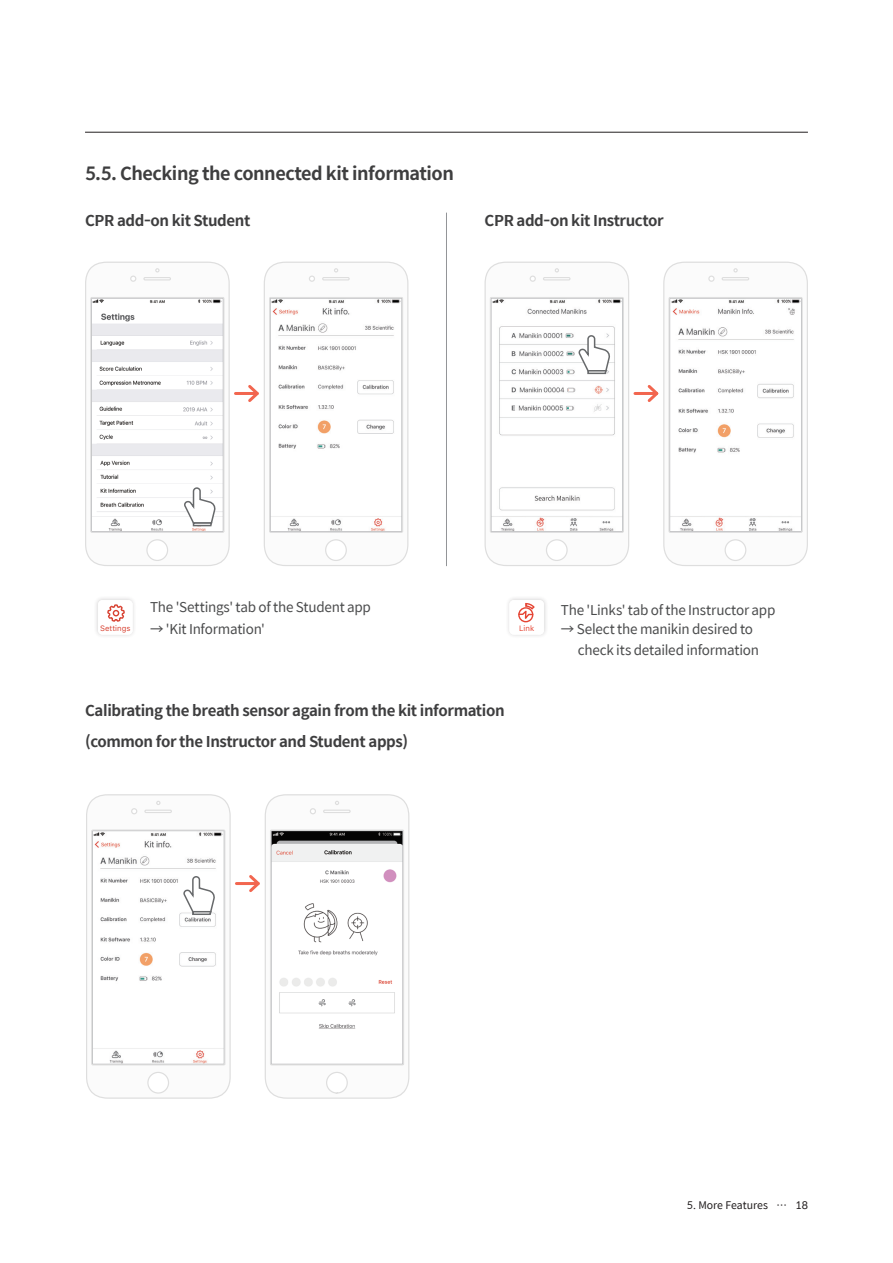
<style>
.page{position:relative;width:893px;height:1263px;background:#fff}
.page>*{position:absolute;margin:0;border:0;box-sizing:border-box;transform-origin:0 0}
.소제목{font:700 18px "Spoqa Han Sans";letter-spacing:-.025em;color:#3e3e3f}
.t1{font:700 15px/31.5px "Spoqa Han Sans";letter-spacing:-.025em;color:#3e3e3f}
.단락_스타일_2{font:13.5px/21px "Spoqa Han Sans";letter-spacing:-.015em;color:#4b4c4d}
.t2{font:10.5px "Spoqa Han Sans";color:#231f20}
.t3{font:7.8px "SF Pro Text";letter-spacing:.005em;color:#d84333}
.t4{font:7.8px "SF Pro Text";color:#e54433}
</style>
<div class="page">
<hr style="left:85px;top:132px;width:723px;height:1px;background:#231f20">
<svg style="left:85px;top:262px;width:145px;height:304px"></svg>
<hr style="left:235px;top:392px;width:22px;height:3px;background:#f2664f">
<svg style="left:248px;top:262px;width:160px;height:304px"></svg>
<svg style="left:485px;top:262px;width:144px;height:304px"></svg>
<hr style="left:635px;top:392px;width:22px;height:3px;background:#f2664f">
<svg style="left:647px;top:262px;width:161px;height:304px"></svg>
<hr style="left:446px;top:213px;width:1px;height:353px;background:#939598">
<div style="left:505px;top:595px;width:43px;height:44px;background:#231f20;opacity:.2"></div>
<svg style="left:509px;top:600px;width:35px;height:35px"></svg>
<svg style="left:86px;top:794px;width:145px;height:305px"></svg>
<hr style="left:236px;top:882px;width:22px;height:3px;background:#f2664f">
<svg style="left:249px;top:794px;width:160px;height:305px"></svg>
<div style="left:93px;top:595px;width:44px;height:44px;background:#231f20;opacity:.2"></div>
<svg style="left:98px;top:600px;width:35px;height:35px"></svg>
<p class="소제목" style="left:85px;top:163px;width:370px">5.5. Checking the connected kit information</p>
<p class="t1" style="left:85px;top:205px;width:167px">CPR add-on kit Student</p>
<p class="t1" style="left:485px;top:205px;width:181px">CPR add-on kit Instructor</p>
<p class="단락_스타일_2" style="left:150px;top:597px;width:222px">The 'Settings' tab of the Student app</p>
<p class="단락_스타일_2" style="left:150px;top:619px;width:116px">→ 'Kit Information'</p>
<p class="단락_스타일_2" style="left:578px;top:619px;width:183px;text-indent:-17px">→ Select the manikin desired to check its detailed information</p>
<p class="단락_스타일_2" style="left:561px;top:600px;width:216px">The 'Links' tab of the Instructor app</p>
<p class="t3" style="left:100px;top:623px;width:32px">Settings</p>
<p class="t4" style="left:519px;top:623px;width:17px">Link</p>
<p class="t1" style="left:85px;top:695px;width:421px">Calibrating the breath sensor again from the kit information (common for the Instructor and Student apps)</p>
<p class="t2" style="left:687px;top:1199px;width:123px">5. More Features … 18</p>
</div>
